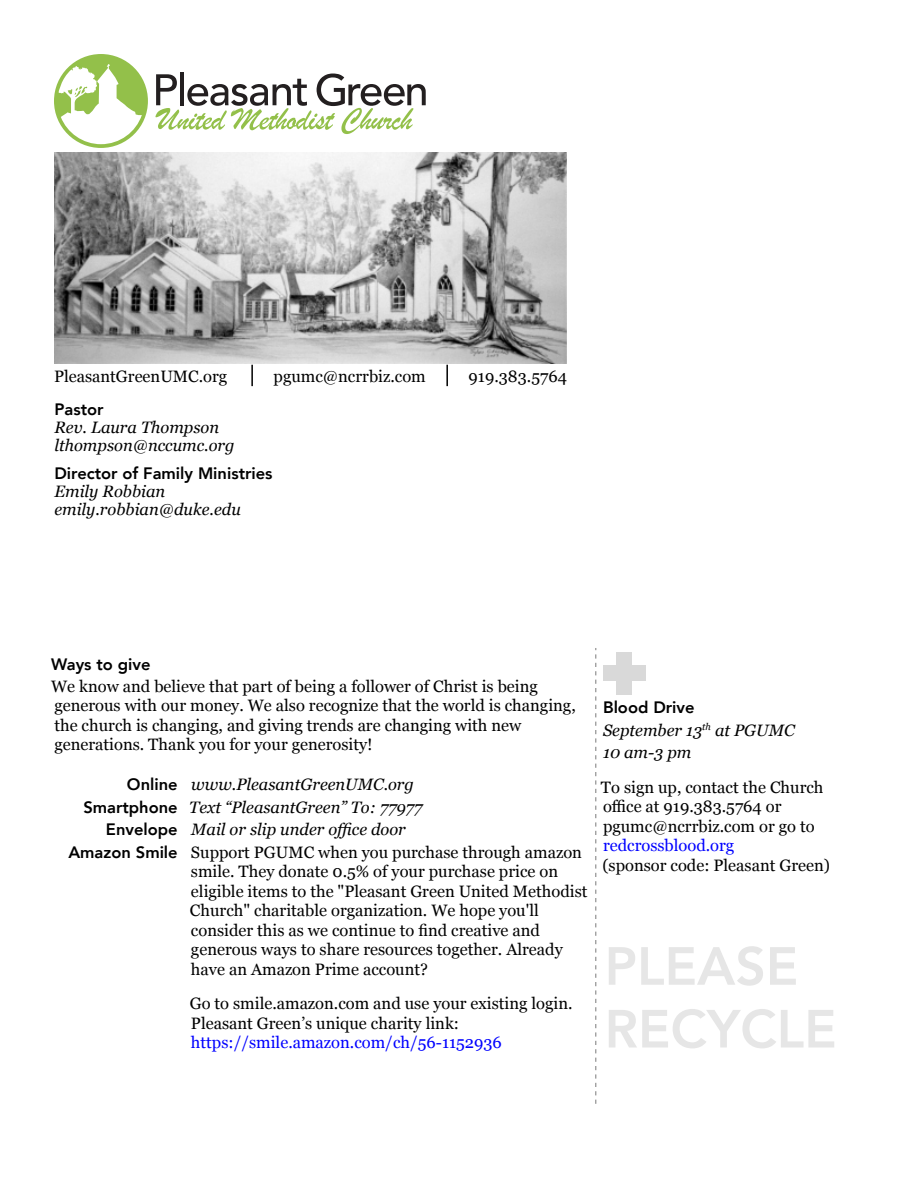
<style>
.page{position:relative;width:918px;height:1188px;background:#fff}
.page>*{position:absolute;margin:0;border:0;box-sizing:border-box;transform-origin:0 0}
.t1{font:800 53.1px/62.7px "Avenir";color:#e6e6e6}
.t2{font:16.5px/19.5px "Georgia";color:#000}
.t3{font:italic 16.5px/22.5px "Georgia";color:#000}
.t4{font:800 16.5px/22.5px "Avenir";color:#000;text-align:right}
.t5{font:16.5px "Georgia";color:#00f}
</style>
<div class="page">
<img style="left:54px;top:152px;width:513px;height:212px">
<hr style="left:251px;top:365px;width:2px;height:21px;background:#000">
<hr style="left:446px;top:365px;width:2px;height:21px;background:#000">
<svg style="left:595px;top:648px;width:1px;height:456px"></svg>
<hr style="left:180px;top:72px;width:4px;height:33px;background:#231f20">
<svg style="left:155px;top:74px;width:271px;height:60px"></svg>
<svg style="left:54px;top:54px;width:94px;height:94px"></svg>
<div style="left:617px;top:652px;width:15px;height:43px;background:#d9d9d9"></div>
<div style="left:603px;top:666px;width:43px;height:15px;background:#d9d9d9"></div>
<p class="t2" style="left:54px;top:367px;width:175px">PleasantGreenUMC.org</p>
<p class="t2" style="left:274px;top:367px;width:154px">pgumc@ncrrbiz.com</p>
<p class="t2" style="left:469px;top:367px;width:100px">919.383.5764</p>
<p class="t4" style="left:54px;top:398px;width:51px">Pastor</p>
<p class="t3" style="left:54px;top:419px;width:182px;line-height:18px">Rev. Laura Thompson lthompson@nccumc.org</p>
<p class="t4" style="left:54px;top:463px;width:220px">Director of Family Ministries</p>
<p class="t3" style="left:54px;top:484px;width:188px;line-height:18px">Emily Robbian emily.robbian@duke.edu</p>
<p class="t4" style="left:51px;top:653px;width:101px">Ways to give</p>
<p class="t2" style="left:51px;top:678px;width:526px">We know and believe that part of being a follower of Christ is being generous with our money. We also recognize that the world is changing, the church is changing, and giving trends are changing with new generations. Thank you for your generosity!</p>
<p class="t4" style="left:68px;top:774px;width:111px">Online<br>Smartphone<br>Envelope<br>Amazon Smile</p>
<p class="t3" style="left:189px;top:775px;width:235px">www.PleasantGreenUMC.org<br>Text “PleasantGreen” To: 77977<br>Mail or slip under office door</p>
<p class="t2" style="left:190px;top:844px;width:399px">Support PGUMC when you purchase through amazon smile. They donate 0.5% of your purchase price on eligible items to the "Pleasant Green United Methodist Church" charitable organization. We hope you'll consider this as we continue to find creative and generous ways to share resources together. Already have an Amazon Prime account?</p>
<p class="t2" style="left:190px;top:995px;width:384px">Go to smile.amazon.com and use your existing login.<br>Pleasant Green’s unique charity link:</p>
<p class="t5" style="left:191px;top:1036px;width:313px">https://smile.amazon.com/ch/56-1152936</p>
<p class="t4" style="left:603px;top:697px;width:93px">Blood Drive</p>
<p class="t3" style="left:603px;top:720px;width:193px">September 13<sup>th</sup> at PGUMC<br>10 am-3 pm</p>
<p class="t2" style="left:601px;top:779px;width:224px">To sign up, contact the Church office at 919.383.5764 or pgumc@ncrrbiz.com or go to</p>
<p class="t5" style="left:603px;top:839px;width:133px">redcrossblood.org</p>
<p class="t2" style="left:602px;top:857px;width:229px">(sponsor code: Pleasant Green)</p>
<h1 class="t1" style="left:605px;top:935px;width:234px">PLEASE<br>RECYCLE</h1>
</div>
